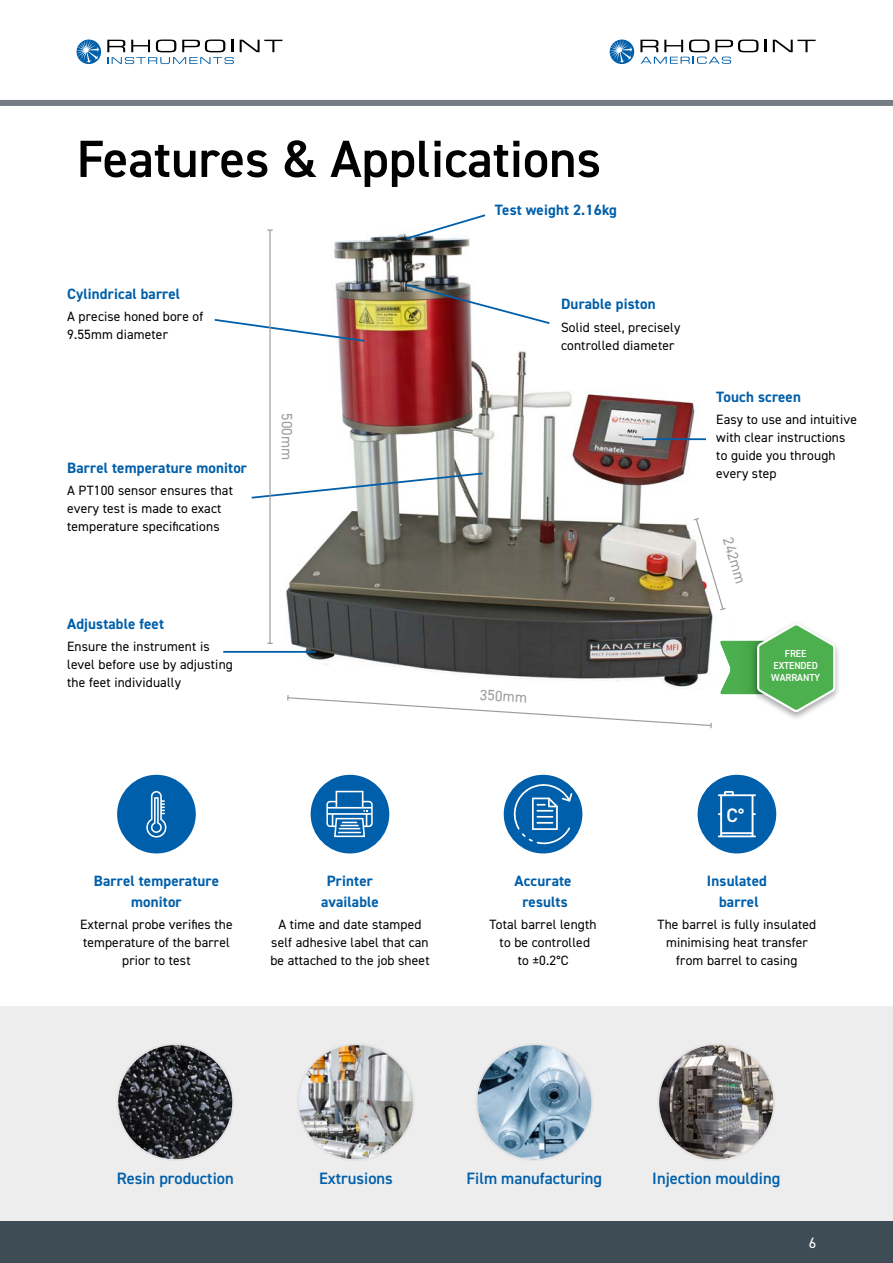
<style>
.page{position:relative;width:893px;height:1263px;background:#fff}
.page>*{position:absolute;margin:0;border:0;box-sizing:border-box;transform-origin:0 0}
.t1{font:600 52.5px "DIN2014";color:#000}
.t2{font:600 19.5px "DIN2014";color:#fff}
.t3{font:600 16.5px "DIN2014";color:#005faa}
.t4{font:700 15px/21px "DIN2014";letter-spacing:.01em;color:#005faa;text-align:center}
.t5{font:15px "DIN2014";letter-spacing:.01em;color:#9d9d9c}
.t6{font:15px "DIN2014";color:#fff}
.t7{font:13.5px/18px "DIN2014";letter-spacing:.01em;color:#000}
.t8{font:600 10.2px/12.3px "DIN2014";letter-spacing:-.01em;color:#fff;text-align:center;scale:.96 1}
</style>
<div class="page">
<div style="left:0;top:100px;width:893px;height:6px;background:#747b83"></div>
<svg style="left:240px;top:40px;width:42px;height:12px"></svg>
<svg style="left:107px;top:40px;width:127px;height:24px"></svg>
<svg style="left:77px;top:40px;width:24px;height:24px"></svg>
<svg style="left:77px;top:40px;width:22px;height:23px"></svg>
<svg style="left:764px;top:40px;width:2px;height:12px"></svg>
<svg style="left:773px;top:40px;width:43px;height:12px"></svg>
<svg style="left:610px;top:40px;width:24px;height:24px"></svg>
<svg style="left:610px;top:40px;width:22px;height:23px"></svg>
<svg style="left:640px;top:40px;width:118px;height:24px"></svg>
<img style="left:264px;top:229px;width:449px;height:458px">
<div style="left:0;top:1006px;width:893px;height:257px;background:#ededed"></div>
<div style="left:0;top:1221px;width:893px;height:42px;background:#3d4c55"></div>
<svg style="left:214px;top:318px;width:152px;height:25px"></svg>
<hr style="left:223px;top:651px;width:93px;height:2px;background:#005faa">
<svg style="left:251px;top:471px;width:233px;height:29px"></svg>
<hr style="left:642px;top:438px;width:64px;height:2px;background:#005faa">
<svg style="left:404px;top:214px;width:83px;height:27px"></svg>
<img style="left:403px;top:282px;width:149px;height:43px">
<svg style="left:287px;top:695px;width:425px;height:33px"></svg>
<hr style="left:269px;top:230px;width:2px;height:413px;background:#9d9d9c">
<svg style="left:692px;top:517px;width:34px;height:94px"></svg>
<div style="left:751px;top:620px;width:91px;height:101px;background:#000;opacity:.35"></div>
<svg style="left:720px;top:621px;width:116px;height:93px"></svg>
<img style="left:298px;top:1044px;width:116px;height:116px;border-radius:58px">
<div style="left:297px;top:1043px;width:118px;height:118px;border:2px solid #e4e3e3;border-radius:50%"></div>
<img style="left:478px;top:1046px;width:112px;height:112px">
<div style="left:475px;top:1043px;width:118px;height:118px;border:2px solid #e4e3e3;border-radius:50%"></div>
<img style="left:658px;top:1044px;width:116px;height:116px;border-radius:58px">
<div style="left:657px;top:1043px;width:118px;height:118px;border:2px solid #e4e3e3;border-radius:50%"></div>
<img style="left:117px;top:1044px;width:116px;height:116px;border-radius:58px">
<div style="left:116px;top:1043px;width:118px;height:118px;border:2px solid #e4e3e3;border-radius:50%"></div>
<div style="left:311px;top:775px;width:78px;height:78px;background:#005faa;border-radius:50%"></div>
<svg style="left:326px;top:791px;width:47px;height:46px"></svg>
<div style="left:117px;top:775px;width:79px;height:78px;background:#005faa;border-radius:50%"></div>
<svg style="left:146px;top:791px;width:21px;height:47px"></svg>
<div style="left:504px;top:775px;width:78px;height:78px;background:#005faa;border-radius:50%"></div>
<svg style="left:510px;top:780px;width:62px;height:64px"></svg>
<div style="left:698px;top:775px;width:78px;height:78px;background:#005faa;border-radius:50%"></div>
<svg style="left:718px;top:791px;width:38px;height:46px"></svg>
<h1 class="t1" style="left:77px;top:134px;width:526px">Features &amp; Applications</h1>
<p class="t4" style="left:67px;top:284px;width:115px">Cylindrical barrel</p>
<p class="t7" style="left:67px;top:308px;width:138px">A precise honed bore of<br>9.55mm diameter</p>
<p class="t4" style="left:67px;top:458px;width:181px">Barrel temperature monitor</p>
<p class="t7" style="left:67px;top:482px;width:167px">A PT100 sensor ensures that every test is made to exact temperature specifications</p>
<p class="t4" style="left:67px;top:614px;width:98px">Adjustable feet</p>
<p class="t7" style="left:67px;top:638px;width:167px">Ensure the instrument is level before use by adjusting the feet individually</p>
<p class="t5" style="left:294px;top:413px;width:49px;rotate:90deg">500mm</p>
<p class="t4" style="left:94px;top:871px;width:127px">Barrel temperature monitor</p>
<p class="t7" style="left:80px;top:916px;width:154px;text-align:center">External probe verifies the temperature of the barrel prior to test</p>
<p class="t4" style="left:321px;top:871px;width:59px">Printer available</p>
<p class="t7" style="left:270px;top:916px;width:161px;text-align:center">A time and date stamped self adhesive label that can be attached to the job sheet</p>
<p class="t4" style="left:495px;top:200px;width:124px">Test weight 2.16kg</p>
<p class="t4" style="left:561px;top:294px;width:96px">Durable piston</p>
<p class="t7" style="left:561px;top:319px;width:121px">Solid steel, precisely controlled diameter</p>
<p class="t5" style="left:480px;top:687px;width:49px;rotate:4deg">350mm</p>
<p class="t4" style="left:716px;top:386px;width:86px">Touch screen</p>
<p class="t7" style="left:716px;top:411px;width:142px">Easy to use and intuitive with clear instructions to guide you through every step</p>
<p class="t5" style="left:735px;top:536px;width:49px;rotate:74deg">242mm</p>
<p class="t8" style="left:771px;top:648px;width:52px">FREE<br>EXTENDED<br>WARRANTY</p>
<h2 class="t2" style="left:727px;top:806px;width:19px">C°</h2>
<p class="t4" style="left:515px;top:871px;width:58px">Accurate results</p>
<p class="t7" style="left:490px;top:916px;width:108px;text-align:center">Total barrel length to be controlled<br>to ±0.2°C</p>
<p class="t4" style="left:707px;top:871px;width:61px">Insulated barrel</p>
<p class="t7" style="left:658px;top:916px;width:160px;text-align:center">The barrel is fully insulated minimising heat transfer from barrel to casing</p>
<p class="t3" style="left:117px;top:1171px;width:118px">Resin production</p>
<p class="t3" style="left:319px;top:1171px;width:75px">Extrusions</p>
<p class="t3" style="left:652px;top:1171px;width:129px">Injection moulding</p>
<p class="t3" style="left:467px;top:1171px;width:137px">Film manufacturing</p>
<p class="t6" style="left:809px;top:1236px;width:9px">6</p>
</div>
